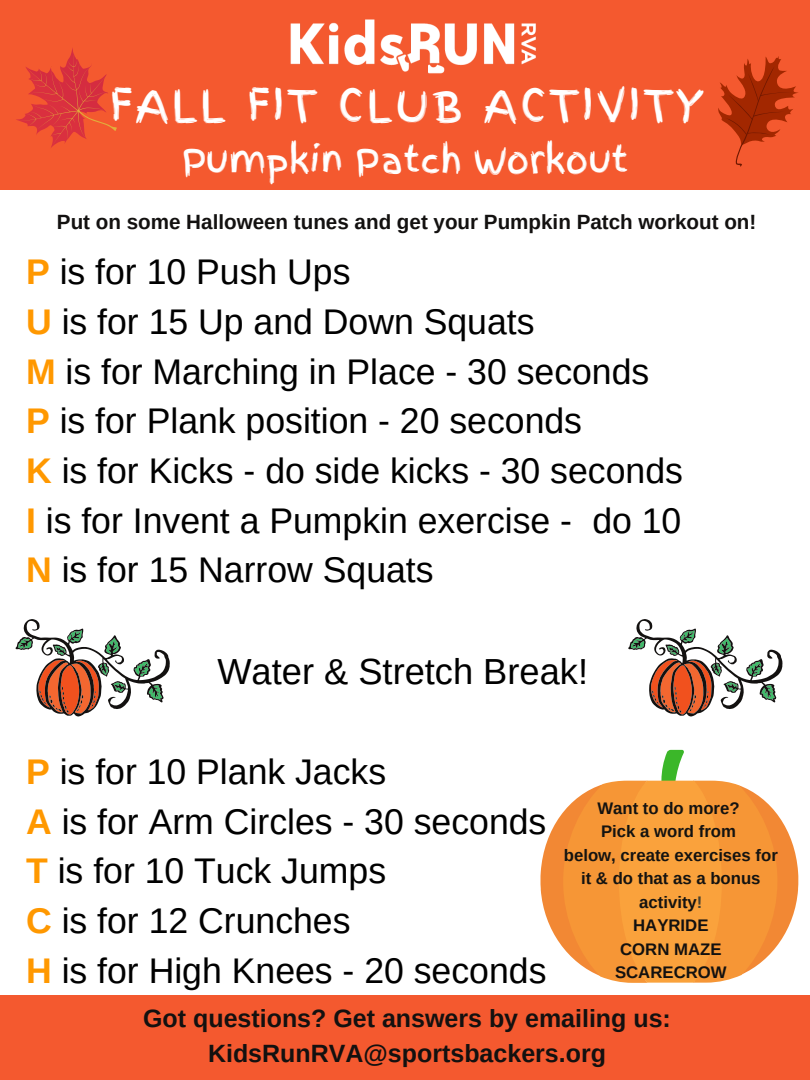
<style>
.page{position:relative;width:810px;height:1080px;background:#fff}
.page>*{position:absolute;margin:0;border:0;box-sizing:border-box;transform-origin:0 0}
.t1{font:43.12px "Finger Paint";letter-spacing:.075em;color:#fff}
.t2{font:36.25px "Arimo";color:#000}
.t3{font:35.62px/49.7px "Arimo";color:#000}
.t4{font:35.19px "Finger Paint";color:#fff}
.t5{font:700 25px/34.7px "Arimo";color:#131110;text-align:center}
.t6{font:700 20.62px "Arimo";color:#131110}
.t7{font:700 16.75px/23.4px "Arimo";color:#141311;text-align:center}
.s1{font-weight:700;color:#ff9800}
.s2{color:#48412f}
.s3{color:#131110}
</style>
<div class="page">
<div style="left:0;top:0;width:810px;height:189px;background:#f4592f"></div>
<svg style="left:16px;top:48px;width:101px;height:100px"></svg>
<svg style="left:718px;top:56px;width:80px;height:111px"></svg>
<div style="left:0;top:995px;width:810px;height:85px;background:#f4592f"></div>
<img style="left:290px;top:19px;width:246px;height:55px">
<svg style="left:540px;top:750px;width:258px;height:233px"></svg>
<svg style="left:16px;top:619px;width:154px;height:97px"></svg>
<svg style="left:628px;top:619px;width:154px;height:97px"></svg>
<p class="t1" style="left:110px;top:74px;width:596px">FALL FIT CLUB ACTIVITY</p>
<p class="t4" style="left:182px;top:135px;width:448px">Pumpkin Patch Workout</p>
<p class="t6" style="left:57px;top:210px;width:701px">Put on some Halloween tunes and get your Pumpkin Patch workout on!</p>
<p class="t3" style="left:26px;top:247px;width:658px"><span class="s1">P</span> is for 10 Push Ups<br><span class="s1">U</span> is for 15 Up and Down Squats<br><span class="s1">M</span> is for Marching in Place - 30 seconds<br><span class="s1">P</span> is for Plank position - 20 seconds<br><span class="s1">K</span> is for Kicks - do side kicks - 30 seconds<br><span class="s1">I</span> is for Invent a Pumpkin exercise - do 10<br><span class="s1">N</span> is for 15 Narrow Squats</p>
<p class="t2" style="left:217px;top:651px;width:372px">Water &amp; Stretch Break!</p>
<p class="t3" style="left:26px;top:747px;width:522px"><span class="s1">P</span> is for 10 Plank Jacks<br><span class="s1">A</span> is for Arm Circles - 30 seconds<br><span class="s1">T</span> is for 10 Tuck Jumps<br><span class="s1">C</span> is for 12 Crunches<br><span class="s1">H</span> is for High Knees - 20 seconds</p>
<p class="t7" style="left:564px;top:796px;width:216px">Want to do more?<br>Pick a word from<br>below, create exercises for it &amp; do that as a bonus activity<span class="s2">!<br></span><span class="s3">HAYRIDE<br>CORN MAZE<br>SCARECROW</span></p>
<p class="t5" style="left:143px;top:1001px;width:529px">Got questions? Get answers by emailing us:<br>KidsRunRVA@sportsbackers.org</p>
</div>
